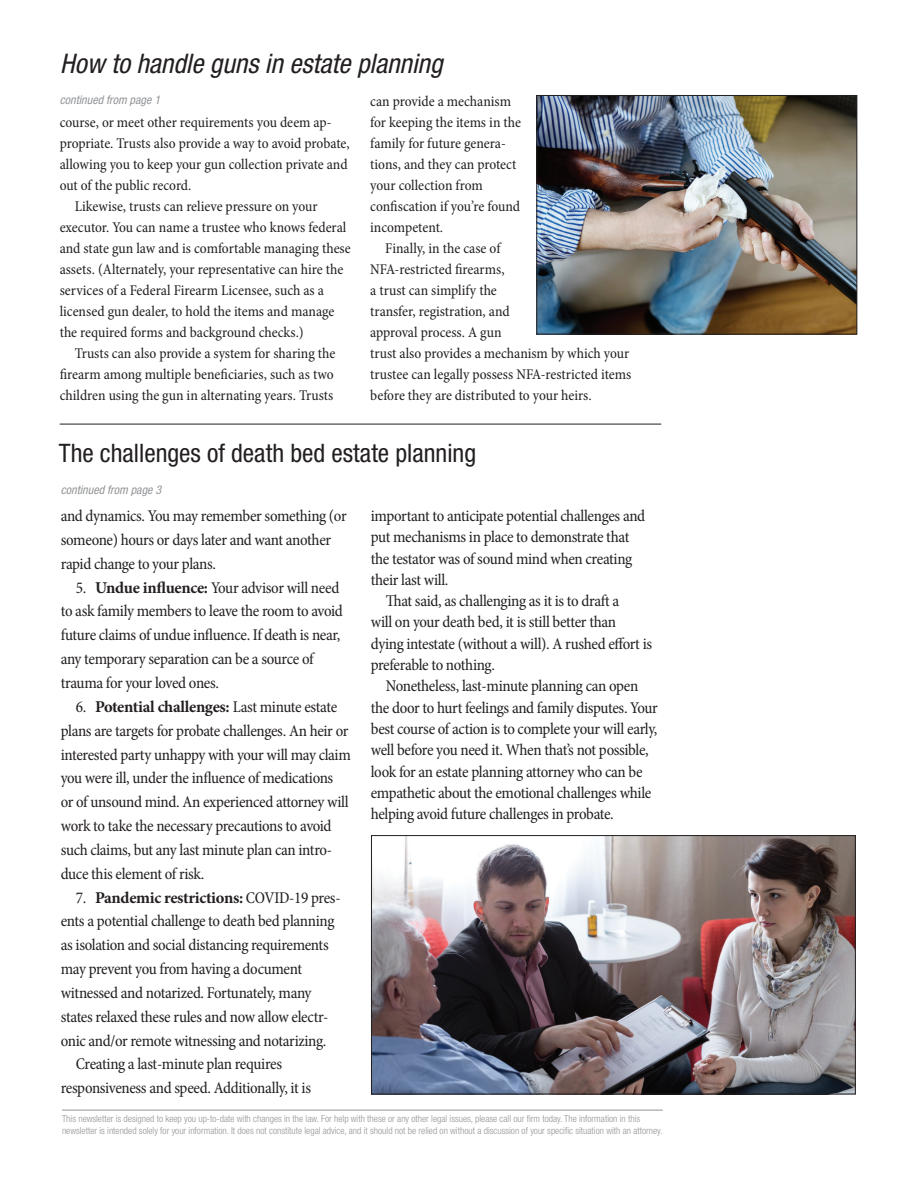
<style>
.page{position:relative;width:918px;height:1188px;background:#fff}
.page>*{position:absolute;margin:0;border:0;box-sizing:border-box;transform-origin:0 0}
.t1{font:italic condensed 27px "Helvetica Neue LT Std";color:#231f20}
.t2{font:condensed 25.5px "Helvetica Neue LT Std";color:#231f20}
.t3{font:condensed 16.5px/23.9px "Minion Pro";letter-spacing:-.025em;color:#231f20}
.t4{font:700 16.5px "Minion Pro";letter-spacing:-.02em;color:#231f20}
.t5{font:condensed 15px/21px "Minion Pro";letter-spacing:-.005em;color:#231f20}
.t6{font:italic condensed 12px "Helvetica Neue LT Std";color:#939598}
.t7{font:300 condensed 9.6px/12.1px "Helvetica Neue LT Std";color:#939598}
.s1{font-weight:700;font-stretch:normal}
.s2{font-weight:400;font-stretch:condensed}
</style>
<div class="page">
<hr style="left:62px;top:1110px;width:601px;height:1px;background:#939598">
<hr style="left:60px;top:424px;width:601px;height:1px;background:#231f20">
<img style="left:373px;top:837px;width:481px;height:255px">
<div style="left:371px;top:835px;width:485px;height:259px;border:1px solid #231f20"></div>
<img style="left:538px;top:97px;width:317px;height:235px">
<div style="left:536px;top:95px;width:321px;height:239px;border:1px solid #231f20"></div>
<h1 class="t1" style="left:60px;top:48px;width:384px">How to handle guns in estate planning</h1>
<p class="t6" style="left:60px;top:92px;width:102px">continued from page 1</p>
<p class="t5" style="left:60px;top:112px;width:273px">course, or meet other requirements you deem ap-</p>
<p class="t5" style="left:60px;top:133px;width:291px">propriate. Trusts also provide a way to avoid probate,</p>
<p class="t5" style="left:60px;top:154px;width:289px">allowing you to keep your gun collection private and</p>
<p class="t5" style="left:60px;top:175px;width:133px">out of the public record.</p>
<p class="t5" style="left:75px;top:196px;width:244px">Likewise, trusts can relieve pressure on your</p>
<p class="t5" style="left:60px;top:217px;width:288px">executor. You can name a trustee who knows federal</p>
<p class="t5" style="left:60px;top:238px;width:293px">and state gun law and is comfortable managing these</p>
<p class="t5" style="left:60px;top:259px;width:285px">assets. (Alternately, your representative can hire the</p>
<p class="t5" style="left:60px;top:280px;width:266px">services of a Federal Firearm Licensee, such as a</p>
<p class="t5" style="left:60px;top:301px;width:276px">licensed gun dealer, to hold the items and manage</p>
<p class="t5" style="left:60px;top:322px;width:246px">the required forms and background checks.)</p>
<p class="t5" style="left:75px;top:343px;width:262px">Trusts can also provide a system for sharing the</p>
<p class="t5" style="left:60px;top:364px;width:275px">firearm among multiple beneficiaries, such as two</p>
<p class="t5" style="left:60px;top:385px;width:275px">children using the gun in alternating years. Trusts</p>
<p class="t5" style="left:370px;top:91px;width:152px">can provide a mechanism for keeping the items in the family for future genera&shy;tions, and they can protect your collection from confiscation if you’re found incompetent.</p>
<p class="t5" style="left:370px;top:238px;width:263px;text-indent:15px">Finally, in the case of<br>NFA-restricted firearms,<br>a trust can simplify the<br>transfer, registration, and<br>approval process. A gun<br>trust also provides a mechanism by which your trustee can legally possess NFA-restricted items before they are distributed to your heirs.</p>
<h2 class="t2" style="left:59px;top:438px;width:419px">The challenges of death bed estate planning</h2>
<p class="t6" style="left:61px;top:483px;width:102px">continued from page 3</p>
<p class="t3" style="left:61px;top:504px;width:287px">and dynamics. You may remember something (or someone) hours or days later and want another rapid change to your plans.</p>
<p class="t3" style="left:61px;top:576px;width:284px;text-indent:15px">5. <span class="s1">Undue influence:</span> Your advisor will need to ask family members to leave the room to avoid future claims of undue influence. If death is near, any temporary separation can be a source of trauma for your loved ones.</p>
<p class="t3" style="left:61px;top:695px;width:292px;text-indent:15px">6. <span class="s1">Potential challenges:</span> Last minute estate plans are targets for probate challenges. An heir or interested party unhappy with your will may claim you were ill, under the influence of medications<br>or of unsound mind. An experienced attorney will work to take the necessary precautions to avoid such claims, but any last minute plan can intro&shy;duce this element of risk.</p>
<p class="t4" style="left:76px;top:886px;width:266px"><span class="s2">7.</span> Pandemic restrictions: <span class="s2">COVID-19 pres-</span></p>
<p class="t3" style="left:61px;top:909px;width:275px">ents a potential challenge to death bed planning</p>
<p class="t3" style="left:61px;top:933px;width:270px">as isolation and social distancing requirements</p>
<p class="t3" style="left:61px;top:957px;width:243px">may prevent you from having a document</p>
<p class="t3" style="left:61px;top:981px;width:252px">witnessed and notarized. Fortunately, many</p>
<p class="t3" style="left:61px;top:1005px;width:269px">states relaxed these rules and now allow electr-</p>
<p class="t3" style="left:61px;top:1029px;width:267px">onic and/or remote witnessing and notarizing.</p>
<p class="t3" style="left:76px;top:1053px;width:208px">Creating a last-minute plan requires</p>
<p class="t3" style="left:61px;top:1076px;width:252px">responsiveness and speed. Additionally, it is</p>
<p class="t3" style="left:371px;top:504px;width:276px">important to anticipate potential challenges and</p>
<p class="t3" style="left:371px;top:525px;width:260px">put mechanisms in place to demonstrate that</p>
<p class="t3" style="left:371px;top:547px;width:263px">the testator was of sound mind when creating</p>
<p class="t3" style="left:371px;top:568px;width:79px">their last will.</p>
<p class="t3" style="left:386px;top:589px;width:235px">That said, as challenging as it is to draft a</p>
<p class="t3" style="left:371px;top:610px;width:247px">will on your death bed, it is still better than</p>
<p class="t3" style="left:371px;top:632px;width:283px">dying intestate (without a will). A rushed effort is</p>
<p class="t3" style="left:371px;top:653px;width:126px">preferable to nothing.</p>
<p class="t3" style="left:386px;top:674px;width:254px">Nonetheless, last-minute planning can open</p>
<p class="t3" style="left:371px;top:696px;width:289px">the door to hurt feelings and family disputes. Your</p>
<p class="t3" style="left:371px;top:717px;width:288px">best course of action is to complete your will early,</p>
<p class="t3" style="left:371px;top:738px;width:279px">well before you need it. When that’s not possible,</p>
<p class="t3" style="left:371px;top:760px;width:273px">look for an estate planning attorney who can be</p>
<p class="t3" style="left:371px;top:781px;width:282px">empathetic about the emotional challenges while</p>
<p class="t3" style="left:371px;top:802px;width:245px">helping avoid future challenges in probate.</p>
<p class="t7" style="left:62px;top:1112px;width:602px">This newsletter is designed to keep you up-to-date with changes in the law. For help with these or any other legal issues, please call our firm today. The information in this newsletter is intended solely for your information. It does not constitute legal advice, and it should not be relied on without a discussion of your specific situation with an attorney.</p>
</div>
